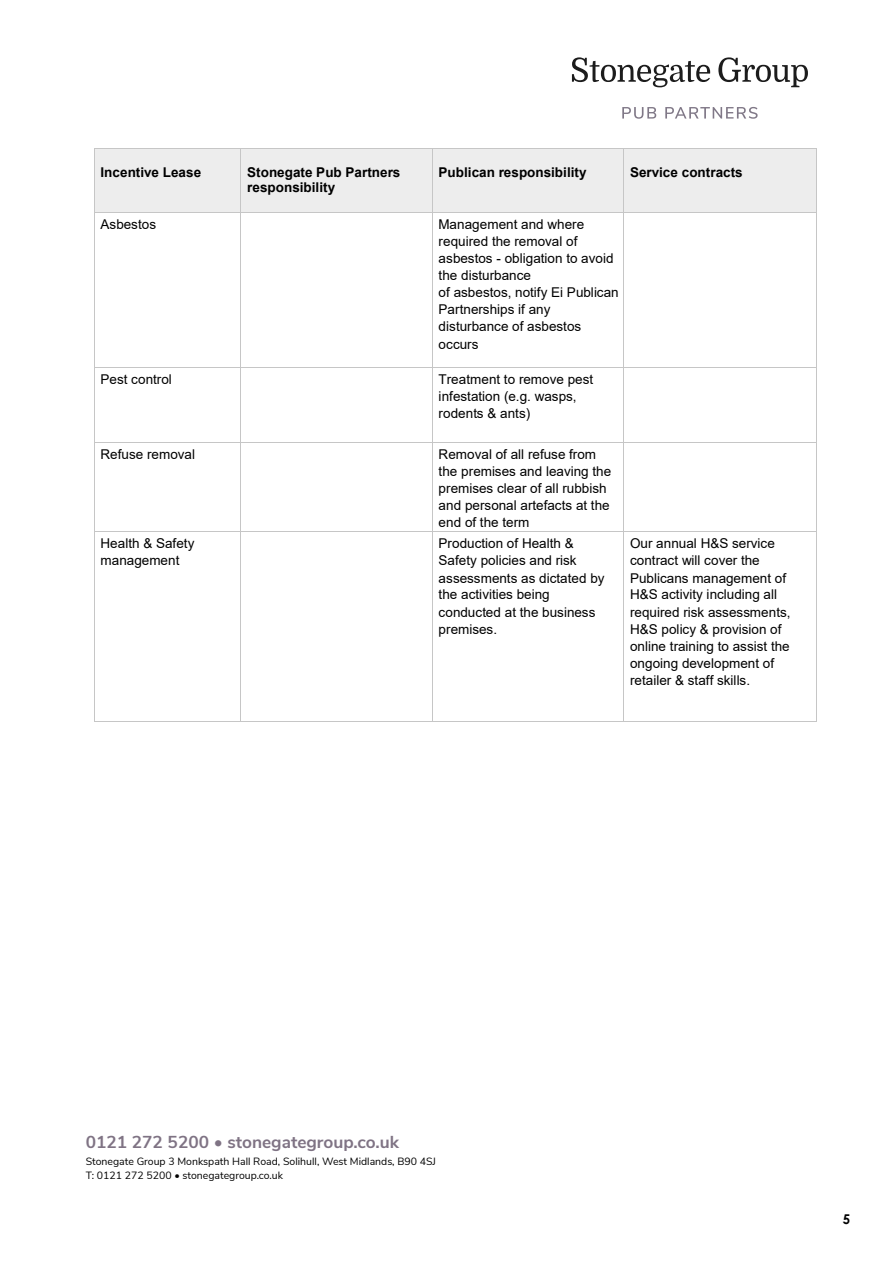
<style>
.page{position:relative;width:893px;height:1263px;background:#fff}
.page>*{position:absolute;margin:0;border:0;box-sizing:border-box;transform-origin:0 0}
.t1{font:700 17.25px "Nunito Sans";color:#7f7384}
.t2{font:13.5px/17.1px "Arial";letter-spacing:.005em;color:#000}
.t3{font:700 13.5px "Arial";color:#000}
.t4{font:700 13.5px "Arial";color:#000}
.t5{font:700 13.5px "Century Gothic";color:#000}
.t6{font:10.5px/13.2px "Nunito Sans";color:#000}
</style>
<div class="page">
<div style="left:95px;top:149px;width:146px;height:63px;background:#ededed"></div>
<div style="left:241px;top:149px;width:191px;height:63px;background:#ededed"></div>
<div style="left:433px;top:149px;width:190px;height:63px;background:#ededed"></div>
<div style="left:624px;top:149px;width:192px;height:63px;background:#ededed"></div>
<hr style="left:95px;top:148px;width:146px;height:1px;background:#c6c6c6">
<hr style="left:241px;top:148px;width:191px;height:1px;background:#c6c6c6">
<hr style="left:433px;top:148px;width:190px;height:1px;background:#c6c6c6">
<hr style="left:624px;top:148px;width:192px;height:1px;background:#c6c6c6">
<hr style="left:94px;top:149px;width:1px;height:63px;background:#c6c6c6">
<hr style="left:241px;top:149px;width:1px;height:63px;background:#c6c6c6">
<hr style="left:432px;top:149px;width:1px;height:63px;background:#c6c6c6">
<hr style="left:623px;top:149px;width:1px;height:63px;background:#c6c6c6">
<hr style="left:816px;top:149px;width:1px;height:63px;background:#c6c6c6">
<hr style="left:95px;top:212px;width:146px;height:1px;background:#c6c6c6">
<hr style="left:241px;top:212px;width:191px;height:1px;background:#c6c6c6">
<hr style="left:433px;top:212px;width:190px;height:1px;background:#c6c6c6">
<hr style="left:624px;top:212px;width:192px;height:1px;background:#c6c6c6">
<hr style="left:94px;top:213px;width:1px;height:154px;background:#c6c6c6">
<hr style="left:241px;top:213px;width:1px;height:154px;background:#c6c6c6">
<hr style="left:432px;top:213px;width:1px;height:154px;background:#c6c6c6">
<hr style="left:623px;top:213px;width:1px;height:154px;background:#c6c6c6">
<hr style="left:816px;top:213px;width:1px;height:154px;background:#c6c6c6">
<hr style="left:95px;top:367px;width:146px;height:1px;background:#c6c6c6">
<hr style="left:241px;top:367px;width:191px;height:1px;background:#c6c6c6">
<hr style="left:433px;top:367px;width:190px;height:1px;background:#c6c6c6">
<hr style="left:624px;top:367px;width:192px;height:1px;background:#c6c6c6">
<hr style="left:94px;top:368px;width:1px;height:74px;background:#c6c6c6">
<hr style="left:241px;top:368px;width:1px;height:74px;background:#c6c6c6">
<hr style="left:432px;top:368px;width:1px;height:74px;background:#c6c6c6">
<hr style="left:623px;top:368px;width:1px;height:74px;background:#c6c6c6">
<hr style="left:816px;top:368px;width:1px;height:74px;background:#c6c6c6">
<hr style="left:95px;top:442px;width:146px;height:1px;background:#c6c6c6">
<hr style="left:241px;top:442px;width:191px;height:1px;background:#c6c6c6">
<hr style="left:433px;top:442px;width:190px;height:1px;background:#c6c6c6">
<hr style="left:624px;top:442px;width:192px;height:1px;background:#c6c6c6">
<hr style="left:94px;top:443px;width:1px;height:89px;background:#c6c6c6">
<hr style="left:241px;top:443px;width:1px;height:89px;background:#c6c6c6">
<hr style="left:432px;top:443px;width:1px;height:89px;background:#c6c6c6">
<hr style="left:623px;top:443px;width:1px;height:89px;background:#c6c6c6">
<hr style="left:816px;top:443px;width:1px;height:89px;background:#c6c6c6">
<hr style="left:95px;top:532px;width:146px;height:1px;background:#c6c6c6">
<hr style="left:241px;top:532px;width:191px;height:1px;background:#c6c6c6">
<hr style="left:433px;top:532px;width:190px;height:1px;background:#c6c6c6">
<hr style="left:624px;top:532px;width:192px;height:1px;background:#c6c6c6">
<hr style="left:94px;top:532px;width:1px;height:189px;background:#c6c6c6">
<hr style="left:95px;top:721px;width:146px;height:1px;background:#c6c6c6">
<hr style="left:241px;top:532px;width:1px;height:189px;background:#c6c6c6">
<hr style="left:241px;top:721px;width:191px;height:1px;background:#c6c6c6">
<hr style="left:432px;top:532px;width:1px;height:189px;background:#c6c6c6">
<hr style="left:433px;top:721px;width:190px;height:1px;background:#c6c6c6">
<hr style="left:623px;top:532px;width:1px;height:189px;background:#c6c6c6">
<hr style="left:624px;top:721px;width:192px;height:1px;background:#c6c6c6">
<hr style="left:816px;top:532px;width:1px;height:189px;background:#c6c6c6">
<svg style="left:572px;top:57px;width:138px;height:30px"></svg>
<svg style="left:718px;top:57px;width:90px;height:30px"></svg>
<svg style="left:622px;top:107px;width:34px;height:12px"></svg>
<svg style="left:665px;top:107px;width:93px;height:12px"></svg>
<p class="t3" style="left:101px;top:163px;width:102px">Incentive Lease</p>
<p class="t4" style="left:247px;top:162px;width:155px">Stonegate Pub Partners</p>
<p class="t3" style="left:247px;top:178px;width:90px">responsibility</p>
<p class="t3" style="left:439px;top:162px;width:149px">Publican responsibility</p>
<p class="t3" style="left:630px;top:163px;width:114px">Service contracts</p>
<p class="t2" style="left:101px;top:215px;width:57px">Asbestos</p>
<p class="t2" style="left:439px;top:215px;width:182px">Management and where required the removal of asbestos - obligation to avoid the disturbance<br>of asbestos, notify Ei Publican<br>Partnerships if any disturbance of asbestos occurs</p>
<p class="t2" style="left:101px;top:370px;width:73px">Pest control</p>
<p class="t2" style="left:439px;top:370px;width:156px">Treatment to remove pest infestation (e.g. wasps, rodents &amp; ants)</p>
<p class="t2" style="left:101px;top:445px;width:96px">Refuse removal</p>
<p class="t2" style="left:439px;top:445px;width:174px">Removal of all refuse from the premises and leaving the premises clear of all rubbish and personal artefacts at the end of the term</p>
<p class="t2" style="left:101px;top:535px;width:95px">Health &amp; Safety management</p>
<p class="t2" style="left:439px;top:535px;width:167px">Production of Health &amp;<br>Safety policies and risk assessments as dictated by the activities being conducted at the business premises.</p>
<p class="t2" style="left:630px;top:535px;width:162px">Our annual H&amp;S service contract will cover the<br>Publicans management of<br>H&amp;S activity including all required risk assessments,<br>H&amp;S policy &amp; provision of online training to assist the ongoing development of retailer &amp; staff skills.</p>
<p class="t1" style="left:86px;top:1129px;width:315px">0121 272 5200 • stonegategroup.co.uk</p>
<p class="t6" style="left:86px;top:1154px;width:352px">Stonegate Group 3 Monkspath Hall Road, Solihull, West Midlands, B90 4SJ<br>T: 0121 272 5200 • stonegategroup.co.uk</p>
<p class="t5" style="left:843px;top:1209px;width:9px">5</p>
</div>
